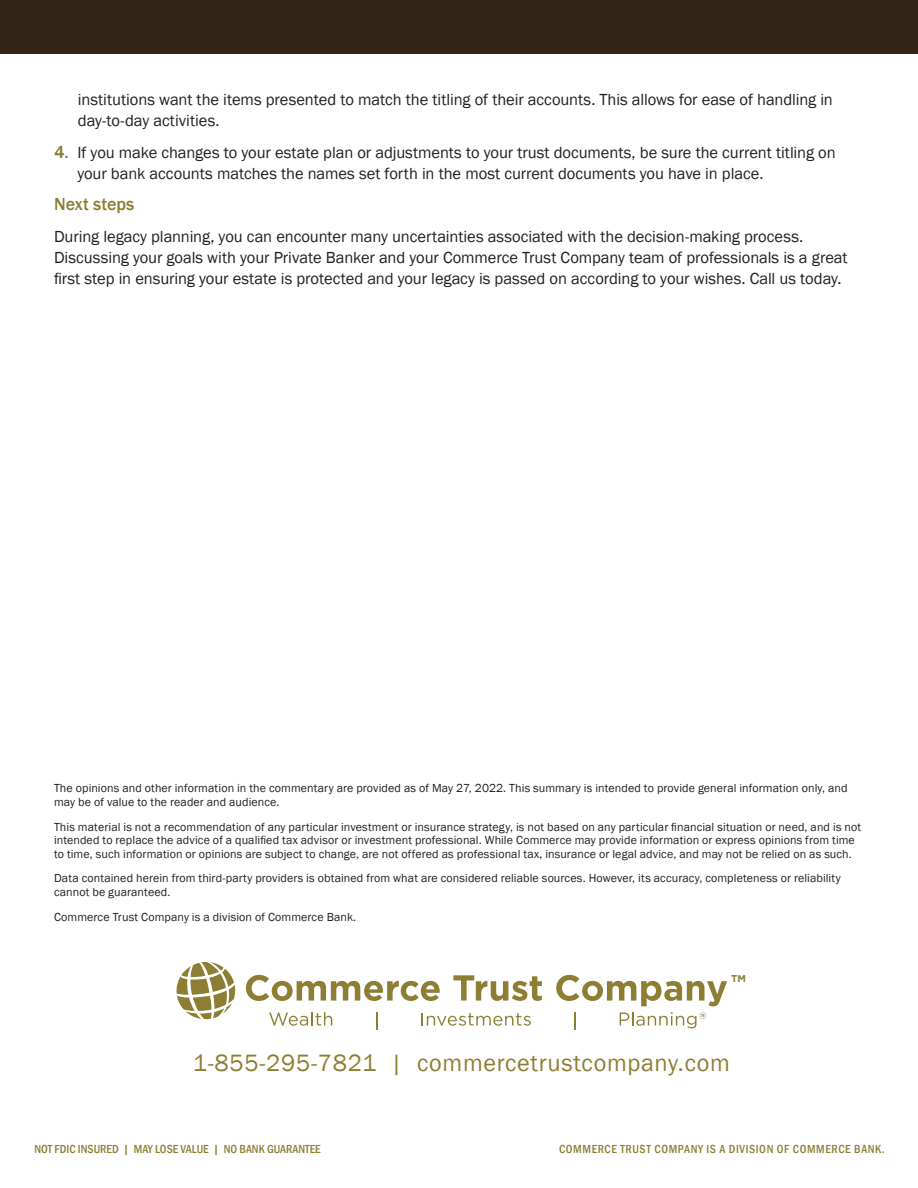
<style>
.page{position:relative;width:918px;height:1188px;background:#fff}
.page>*{position:absolute;margin:0;border:0;box-sizing:border-box;transform-origin:0 0}
.t1{font:24.3px "Franklin Gothic";letter-spacing:.03em;color:#8d7e34}
.Disclaimer{font:500 18px "Franklin Gothic";color:#8d7e34}
.Disclaimer-2{font:16.5px/21px "Franklin Gothic";letter-spacing:-.005em;color:#231f20}
.Disclaimer-3{font:12px/13.5px "Franklin Gothic";letter-spacing:.01em;color:#231f20}
.t2{font:500 condensed 12px "Franklin Gothic";letter-spacing:.04em;color:#8d7e34}
.t3{font:500 condensed 12px "Franklin Gothic";color:#8d7e34}
.t4{font:700 9.9px "Gotham";color:#8d7e34}
.s1{font-weight:500;font-size:18px;color:#8d7e34}
</style>
<div class="page">
<div style="left:0;top:0;width:918px;height:54px;background:#322515"></div>
<svg style="left:177px;top:962px;width:59px;height:57px"></svg>
<svg style="left:246px;top:975px;width:194px;height:26px"></svg>
<svg style="left:453px;top:975px;width:89px;height:26px"></svg>
<svg style="left:556px;top:975px;width:171px;height:31px"></svg>
<svg style="left:269px;top:1012px;width:63px;height:14px"></svg>
<svg style="left:376px;top:1012px;width:1px;height:17px"></svg>
<svg style="left:422px;top:1013px;width:109px;height:13px"></svg>
<svg style="left:574px;top:1012px;width:1px;height:17px"></svg>
<svg style="left:620px;top:1012px;width:86px;height:16px"></svg>
<p class="Disclaimer-2" style="left:78px;top:89px;width:757px">institutions want the items presented to match the titling of their accounts. This allows for ease of handling in day-to-day activities.</p>
<p class="Disclaimer-2" style="left:77px;top:142px;width:760px;text-indent:-23px"><span class="s1">4.</span> If you make changes to your estate plan or adjustments to your trust documents, be sure the current titling on your bank accounts matches the names set forth in the most current documents you have in place.</p>
<p class="Disclaimer" style="left:54px;top:192px;width:82px">Next steps</p>
<p class="Disclaimer-2" style="left:54px;top:226px;width:795px">During legacy planning, you can encounter many uncertainties associated with the decision-making process.<br>Discussing your goals with your Private Banker and your Commerce Trust Company team of professionals is a great first step in ensuring your estate is protected and your legacy is passed on according to your wishes. Call us today.</p>
<p class="Disclaimer-3" style="left:54px;top:782px;width:795px">The opinions and other information in the commentary are provided as of May 27, 2022. This summary is intended to provide general information only, and may be of value to the reader and audience.</p>
<p class="Disclaimer-3" style="left:54px;top:820px;width:809px">This material is not a recommendation of any particular investment or insurance strategy, is not based on any particular financial situation or need, and is not intended to replace the advice of a qualified tax advisor or investment professional. While Commerce may provide information or express opinions from time to time, such information or opinions are subject to change, are not offered as professional tax, insurance or legal advice, and may not be relied on as such.</p>
<p class="Disclaimer-3" style="left:54px;top:872px;width:788px">Data contained herein from third-party providers is obtained from what are considered reliable sources. However, its accuracy, completeness or reliability cannot be guaranteed.</p>
<p class="Disclaimer-3" style="left:54px;top:910px;width:304px">Commerce Trust Company is a division of Commerce Bank.</p>
<p class="t4" style="left:731px;top:972px;width:16px">TM</p>
<p class="t1" style="left:193px;top:1048px;width:539px">1-855-295-7821 | commercetrustcompany.com</p>
<p class="t3" style="left:34px;top:1141px;width:288px">NOT FDIC INSURED | MAY LOSE VALUE | NO BANK GUARANTEE</p>
<p class="t2" style="left:559px;top:1141px;width:327px">COMMERCE TRUST COMPANY IS A DIVISION OF COMMERCE BANK.</p>
</div>
